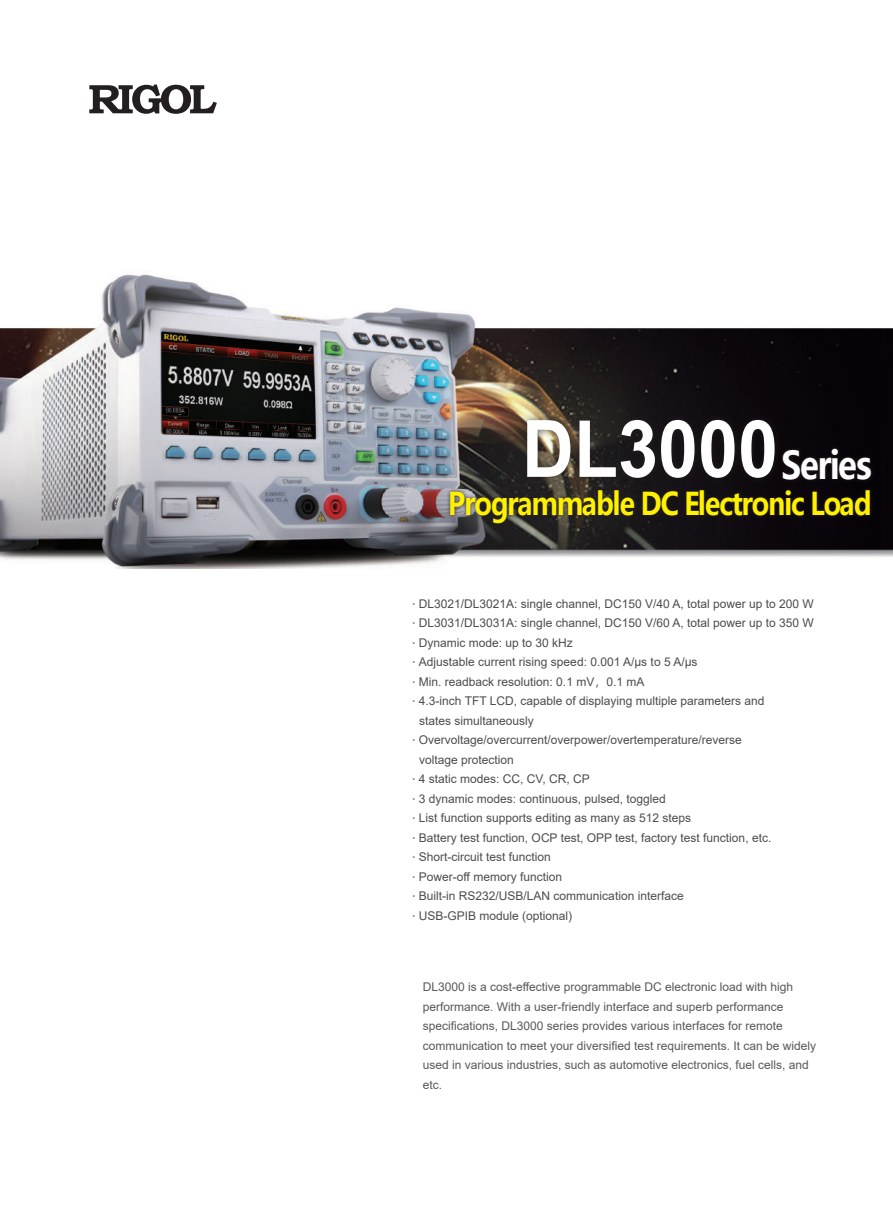
<style>
.page{position:relative;width:893px;height:1212px;background:#fff}
.page>*{position:absolute;margin:0;border:0;box-sizing:border-box;transform-origin:0 0}
.t1{font:700 79.2px "Arial";color:#fff;scale:.91 1}
.t2{font:700 37.95px "Microsoft Ya Hei";letter-spacing:-.05em;color:#fff;scale:.87 1}
.t3{font:700 31.05px "Microsoft Ya Hei";letter-spacing:-.05em;color:#fff101;scale:.87 1}
.t4{font:12px "Arial";color:#4b4c4d}
.t5{font:12px/19.5px "Arial";color:#57585a}
.s1{font-family:"Microsoft Ya Hei"}
</style>
<div class="page">
<img style="left:0;top:274px;width:893px;height:295px">
<svg style="left:446px;top:444px;width:430px;height:83px;background:#232022"></svg>
<div style="left:519px;top:411px;width:263px;height:75px;background:#231f20;opacity:.75"></div>
<svg style="left:89px;top:84px;width:128px;height:30px"></svg>
<h1 class="t1" style="left:522px;top:393px;width:283px">DL3000</h1>
<h2 class="t2" style="left:781px;top:438px;width:105px">Series</h2>
<h3 class="t3" style="left:448px;top:482px;width:489px">Programmable DC Electronic Load</h3>
<p class="t4" style="left:412px;top:595px;width:403px"><span class="s1">·</span> DL3021/DL3021A: single channel, DC150 V/40 A, total power up to 200 W</p>
<p class="t4" style="left:412px;top:615px;width:403px"><span class="s1">·</span> DL3031/DL3031A: single channel, DC150 V/60 A, total power up to 350 W</p>
<p class="t4" style="left:412px;top:634px;width:162px"><span class="s1">·</span> Dynamic mode: up to 30 kHz</p>
<p class="t4" style="left:412px;top:654px;width:287px"><span class="s1">·</span> Adjustable current rising speed: 0.001 A/μs to 5 A/μs</p>
<p class="t4" style="left:412px;top:673px;width:233px"><span class="s1">·</span> Min. readback resolution: 0.1 mV<span class="s1">，</span>0.1 mA</p>
<p class="t4" style="left:412px;top:693px;width:354px"><span class="s1">·</span> 4.3-inch TFT LCD, capable of displaying multiple parameters and</p>
<p class="t4" style="left:419px;top:712px;width:116px">states simultaneously</p>
<p class="t4" style="left:412px;top:732px;width:331px"><span class="s1">·</span> Overvoltage/overcurrent/overpower/overtemperature/reverse</p>
<p class="t4" style="left:419px;top:751px;width:96px">voltage protection</p>
<p class="t4" style="left:412px;top:771px;width:179px"><span class="s1">·</span> 4 static modes: CC, CV, CR, CP</p>
<p class="t4" style="left:412px;top:790px;width:255px"><span class="s1">·</span> 3 dynamic modes: continuous, pulsed, toggled</p>
<p class="t4" style="left:412px;top:810px;width:280px"><span class="s1">·</span> List function supports editing as many as 512 steps</p>
<p class="t4" style="left:412px;top:829px;width:360px"><span class="s1">·</span> Battery test function, OCP test, OPP test, factory test function, etc.</p>
<p class="t4" style="left:412px;top:849px;width:140px"><span class="s1">·</span> Short-circuit test function</p>
<p class="t4" style="left:412px;top:868px;width:151px"><span class="s1">·</span> Power-off memory function</p>
<p class="t4" style="left:412px;top:888px;width:273px"><span class="s1">·</span> Built-in RS232/USB/LAN communication interface</p>
<p class="t4" style="left:412px;top:907px;width:161px"><span class="s1">·</span> USB-GPIB module (optional)</p>
<p class="t5" style="left:423px;top:977px;width:395px">DL3000 is a cost-effective programmable DC electronic load with high performance. With a user-friendly interface and superb performance specifications, DL3000 series provides various interfaces for remote communication to meet your diversified test requirements. It can be widely used in various industries, such as automotive electronics, fuel cells, and etc.</p>
</div>
